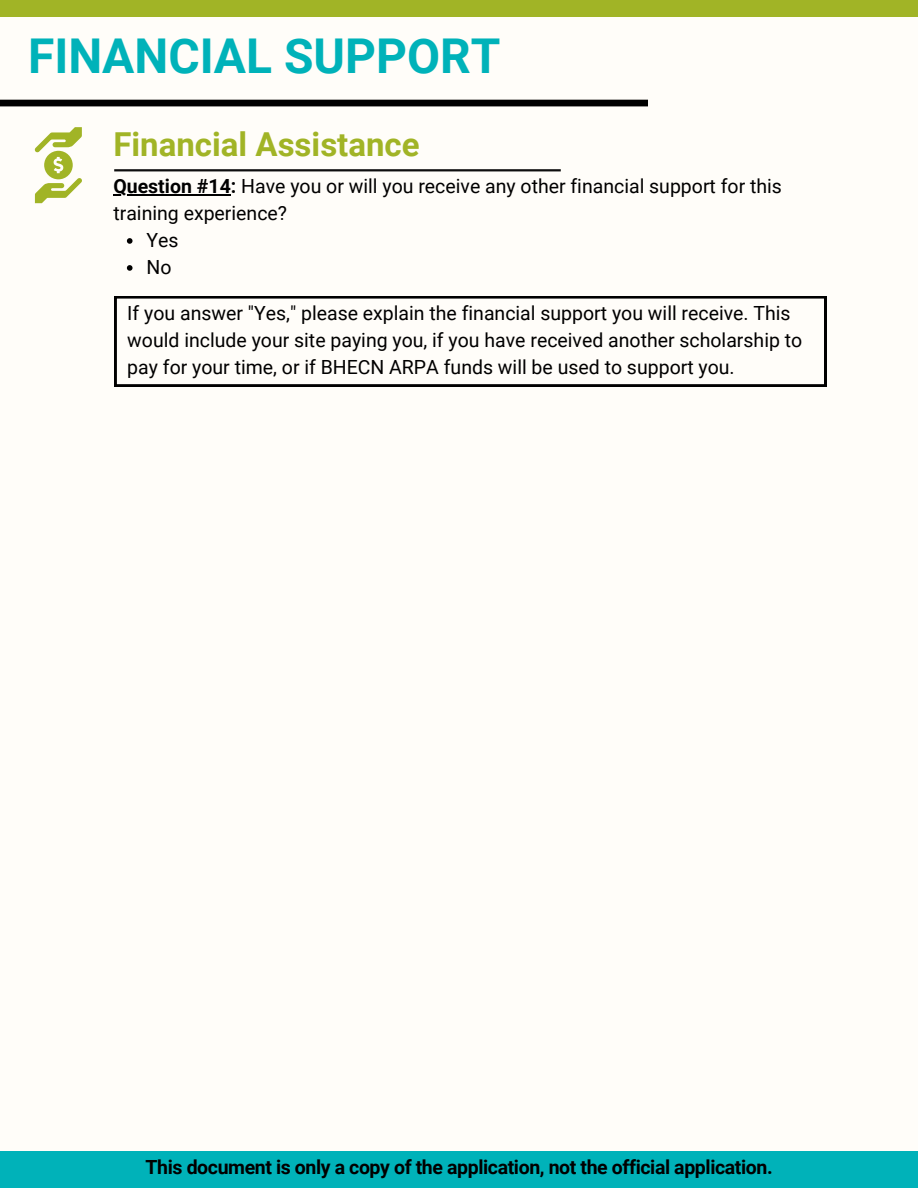
<style>
.page{position:relative;width:918px;height:1188px;background:#fffdf9}
.page>*{position:absolute;margin:0;border:0;box-sizing:border-box;transform-origin:0 0}
.t1{font:700 48px "Roboto";color:#00b2b9}
.t2{font:700 33px "Roboto";color:#a1b426}
.t3{font:19.5px/27px "Roboto";color:#000}
.t4{font:700 19.5px "Roboto";letter-spacing:-.02em;color:#000}
.s1{font-weight:700}
</style>
<div class="page">
<div style="left:0;top:0;width:918px;height:16px;background:#a1b426"></div>
<div style="left:0;top:100px;width:648px;height:6px;background:#000"></div>
<hr style="left:114px;top:169px;width:447px;height:2px;background:#0e0e0e">
<hr style="left:113px;top:194px;width:118px;height:1px;background:#000">
<svg style="left:127px;top:238px;width:6px;height:6px"></svg>
<svg style="left:127px;top:265px;width:6px;height:6px"></svg>
<svg style="left:115px;top:296px;width:711px;height:90px"></svg>
<div style="left:0;top:1152px;width:918px;height:36px;background:#00b2b9"></div>
<svg style="left:35px;top:127px;width:47px;height:76px"></svg>
<h1 class="t1" style="left:28px;top:28px;width:474px">FINANCIAL SUPPORT</h1>
<p class="t2" style="left:113px;top:125px;width:308px">Financial Assistance</p>
<h2 class="t3" style="left:113px;top:173px;width:670px"><span class="s1">Question #14:</span> Have you or will you receive any other financial support for this training experience?</h2>
<p class="t3" style="left:147px;top:227px;width:34px">Yes</p>
<p class="t3" style="left:147px;top:254px;width:27px">No</p>
<p class="t3" style="left:127px;top:300px;width:677px">If you answer "Yes," please explain the financial support you will receive. This would include your site paying you, if you have received another scholarship to pay for your time, or if BHECN ARPA funds will be used to support you.</p>
<p class="t4" style="left:146px;top:1156px;width:629px">This document is only a copy of the application, not the official application.</p>
</div>
